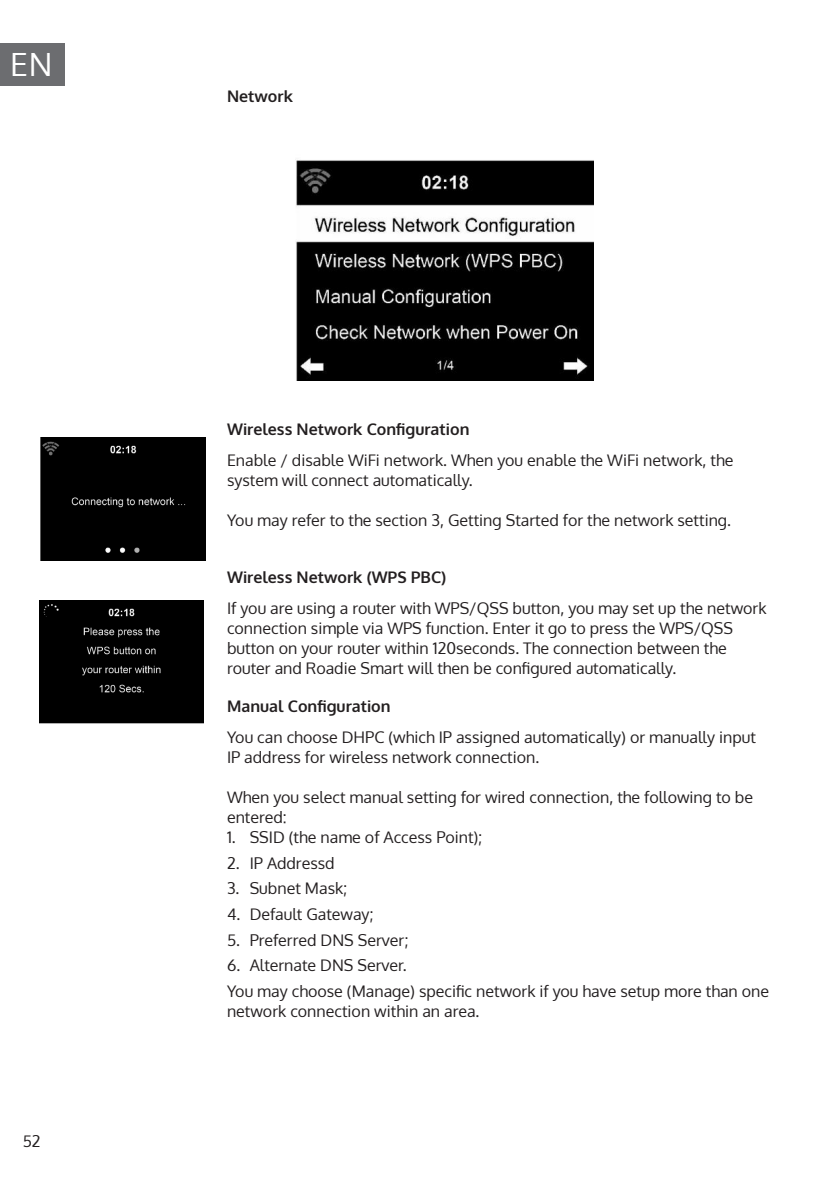
<style>
.page{position:relative;width:840px;height:1191px;background:#fff}
.page>*{position:absolute;margin:0;border:0;box-sizing:border-box;transform-origin:0 0}
.t1{font:32px "Oxygen";color:#fff}
.t2{font:16px/20px "Oxygen";color:#231f20}
.t3{font:700 16px "Oxygen";color:#231f20}
</style>
<div class="page">
<div style="left:0;top:43px;width:65px;height:42px;background:#6c6d70"></div>
<img style="left:296px;top:160px;width:296px;height:220px">
<div style="left:40px;top:437px;width:166px;height:123px;background:#000"></div>
<img style="left:40px;top:600px;width:163px;height:123px">
<h1 class="t1" style="left:10px;top:43px;width:44px">EN</h1>
<p class="t2" style="left:23px;top:1130px;width:19px">52</p>
<p class="t3" style="left:227px;top:86px;width:67px">Network</p>
<p class="t3" style="left:227px;top:419px;width:244px">Wireless Network Configuration</p>
<p class="t2" style="left:227px;top:450px;width:507px">Enable / disable WiFi network. When you enable the WiFi network, the system will connect automatically.</p>
<p class="t2" style="left:227px;top:510px;width:505px">You may refer to the section 3, Getting Started for the network setting.</p>
<p class="t3" style="left:227px;top:567px;width:221px">Wireless Network (WPS PBC)</p>
<p class="t2" style="left:227px;top:599px;width:540px">If you are using a router with WPS/QSS button, you may set up the network connection simple via WPS function. Enter it go to press the WPS/QSS button on your router within 120seconds. The connection between the router and Roadie Smart will then be configured automatically.</p>
<p class="t3" style="left:227px;top:695px;width:165px">Manual Configuration</p>
<p class="t2" style="left:227px;top:727px;width:530px">You can choose DHPC (which IP assigned automatically) or manually input<br>IP address for wireless network connection.</p>
<p class="t2" style="left:227px;top:787px;width:527px">When you select manual setting for wired connection, the following to be entered:</p>
<p class="t2" style="left:227px;top:827px;width:257px">1. SSID (the name of Access Point);</p>
<p class="t2" style="left:227px;top:853px;width:109px">2. IP Addressd</p>
<p class="t2" style="left:227px;top:878px;width:122px">3. Subnet Mask;</p>
<p class="t2" style="left:227px;top:904px;width:148px">4. Default Gateway;</p>
<p class="t2" style="left:227px;top:930px;width:183px">5. Preferred DNS Server;</p>
<p class="t2" style="left:227px;top:952px;width:543px;line-height:25.6px">6. Alternate DNS Server.<br>You may choose (Manage) specific network if you have setup more than one</p>
<p class="t2" style="left:227px;top:1001px;width:254px">network connection within an area.</p>
</div>
